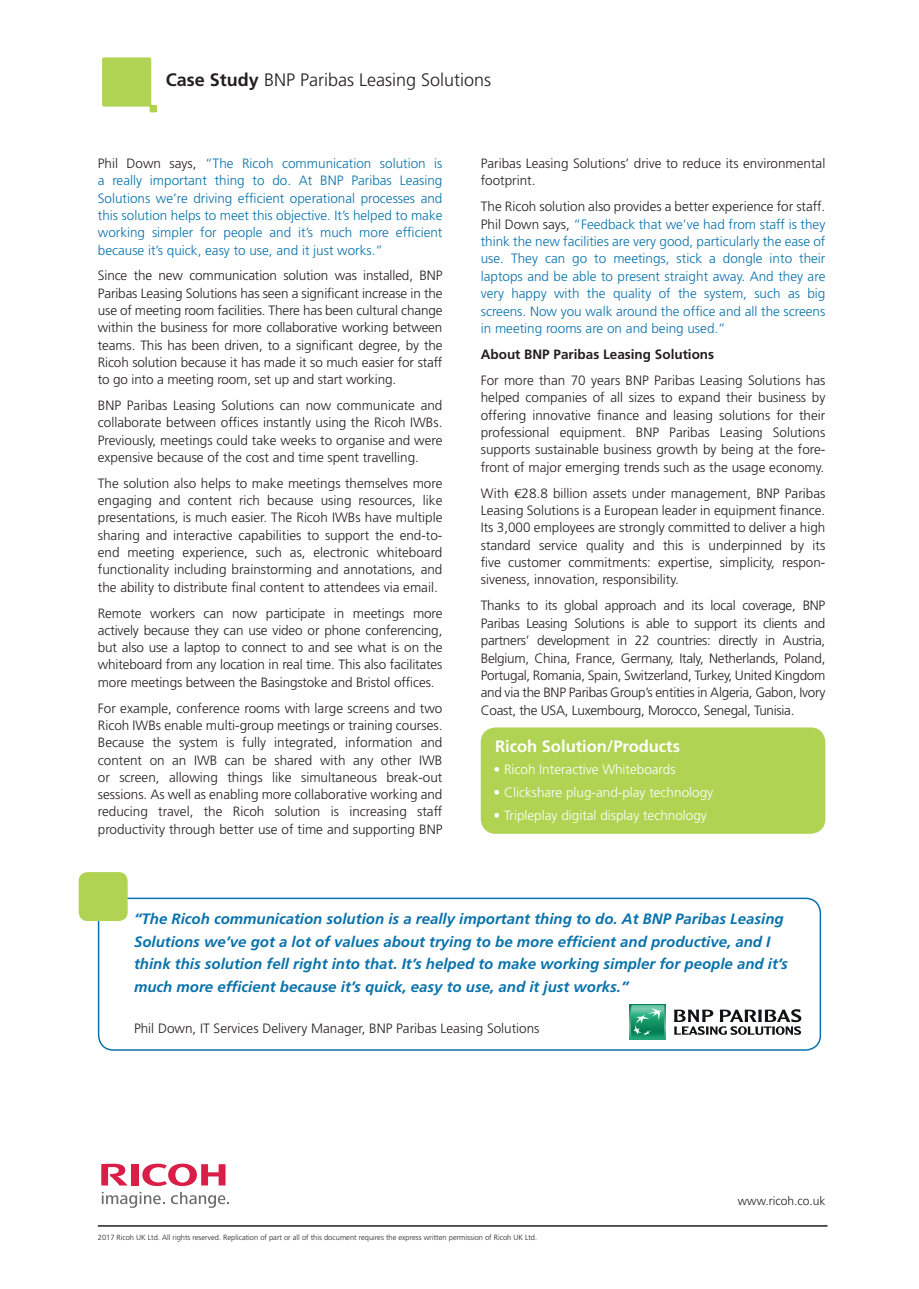
<style>
.page{position:relative;width:919px;height:1289px;background:#fff}
.page>*{position:absolute;margin:0;border:0;box-sizing:border-box;transform-origin:0 0}
.t1{font:300 18px "Frutiger";color:#231f20}
.t2{font:700 16.5px "Frutiger";color:#fff}
.t3{font:italic 700 15px/22.5px "Frutiger";color:#0972ab}
.t4{font:300 13.5px/17.2px "Frutiger";color:#231f20;text-align:justify}
.t5{font:300 13.5px/17.4px "Frutiger";color:#0972ab;text-align:justify}
.t6{font:300 13.5px "Frutiger";color:#fff}
.t7{font:700 13.5px "Frutiger";color:#231f20}
.t8{font:300 12px "Frutiger";color:#231f20}
.t9{font:300 7.5px "Frutiger";color:#231f20}
.s1{font-weight:700}
.s2{color:#231f20}
.s3{font-family:"Optima";font-weight:400}
</style>
<div class="page">
<hr style="left:98px;top:1225px;width:729px;height:1px;background:#231f20">
<svg style="left:142px;top:1163px;width:83px;height:22px"></svg>
<div style="left:131px;top:1164px;width:7px;height:21px;background:#d91e47"></div>
<svg style="left:101px;top:1163px;width:26px;height:22px"></svg>
<svg style="left:102px;top:1191px;width:63px;height:17px"></svg>
<svg style="left:171px;top:1191px;width:58px;height:17px"></svg>
<svg style="left:102px;top:57px;width:55px;height:55px"></svg>
<div style="left:98px;top:897px;width:723px;height:153px;border:2px solid #0972ab;border-radius:15px"></div>
<div style="left:79px;top:872px;width:49px;height:49px;background:#b0d354;border-radius:9px"></div>
<div style="left:480px;top:727px;width:345px;height:106px;background:#b0d354;border-radius:15px"></div>
<svg style="left:629px;top:1004px;width:36px;height:35px"></svg>
<svg style="left:630px;top:1004px;width:34px;height:34px"></svg>
<svg style="left:674px;top:1009px;width:127px;height:25px"></svg>
<p class="t1" style="left:166px;top:70px;width:327px"><span class="s1">Case Study</span> BNP Paribas Leasing Solutions</p>
<p class="t5" style="left:98px;top:155px;width:346px"><span class="s2">Phil Down says,</span> “The Ricoh communication solution is a really important thing to do. At BNP Paribas Leasing Solutions we’re driving efficient operational processes and this solution helps to meet this objective. It’s helped to make working simpler for people and it’s much more efficient because it’s quick, easy to use, and it just works.”</p>
<p class="t4" style="left:98px;top:267px;width:346px">Since the new communication solution was installed, BNP Paribas Leasing Solutions has seen a significant increase in the use of meeting room facilities. There has been cultural change within the business for more collaborative working between teams. This has been driven, to a significant degree, by the Ricoh solution because it has made it so much easier for staff to go into a meeting room, set up and start working.</p>
<p class="t4" style="left:98px;top:397px;width:346px">BNP Paribas Leasing Solutions can now communicate and collaborate between offices instantly using the Ricoh IWBs.<br>Previously, meetings could take weeks to organise and were expensive because of the cost and time spent travelling.</p>
<p class="t4" style="left:98px;top:474px;width:346px">The solution also helps to make meetings themselves more engaging and content rich because using resources, like presentations, is much easier. The Ricoh IWBs have multiple sharing and interactive capabilities to support the end-to&shy;end meeting experience, such as, electronic whiteboard functionality including brainstorming and annotations, and the ability to distribute final content to attendees via email.</p>
<p class="t4" style="left:98px;top:604px;width:346px">Remote workers can now participate in meetings more actively because they can use video or phone conferencing, but also use a laptop to connect to and see what is on the whiteboard from any location in real time. This also facilitates more meetings between the Basingstoke and Bristol offices.</p>
<p class="t4" style="left:98px;top:699px;width:346px">For example, conference rooms with large screens and two Ricoh IWBs enable multi-group meetings or training courses.<br>Because the system is fully integrated, information and content on an IWB can be shared with any other IWB or screen, allowing things like simultaneous break-out sessions. As well as enabling more collaborative working and reducing travel, the Ricoh solution is increasing staff productivity through better use of time and supporting BNP</p>
<p class="t4" style="left:480px;top:155px;width:346px">Paribas Leasing Solutions’ drive to reduce its environmental footprint.</p>
<p class="t5" style="left:480px;top:198px;width:346px"><span class="s2">The Ricoh solution also provides a better experience for staff.<br>Phil Down says,</span> “Feedback that we’ve had from staff is they think the new facilities are very good, particularly the ease of use. They can go to meetings, stick a dongle into their laptops and be able to present straight away. And they are very happy with the quality of the system, such as big screens. Now you walk around the office and all the screens in meeting rooms are on and being used.”</p>
<p class="t7" style="left:480px;top:346px;width:235px">About BNP Paribas Leasing Solutions</p>
<p class="t4" style="left:480px;top:371px;width:346px">For more than 70 years BNP Paribas Leasing Solutions has helped companies of all sizes to expand their business by offering innovative finance and leasing solutions for their professional equipment. BNP Paribas Leasing Solutions supports sustainable business growth by being at the fore&shy;front of major emerging trends such as the usage economy.</p>
<p class="t4" style="left:480px;top:484px;width:346px">With <span class="s3">€</span>28.8 billion assets under management, BNP Paribas Leasing Solutions is a European leader in equipment finance.<br>Its 3,000 employees are strongly committed to deliver a high standard service quality and this is underpinned by its five customer commitments: expertise, simplicity, respon&shy;siveness, innovation, responsibility.</p>
<p class="t4" style="left:480px;top:597px;width:346px">Thanks to its global approach and its local coverage, BNP Paribas Leasing Solutions is able to support its clients and partners’ development in 22 countries: directly in Austria, Belgium, China, France, Germany, Italy, Netherlands, Poland, Portugal, Romania, Spain, Switzerland, Turkey, United Kingdom and via the BNP Paribas Group’s entities in Algeria, Gabon, Ivory Coast, the USA, Luxembourg, Morocco, Senegal, Tunisia.</p>
<p class="t2" style="left:495px;top:736px;width:186px">Ricoh Solution/Products</p>
<p class="t6" style="left:493px;top:762px;width:184px">• Ricoh Interactive Whiteboards</p>
<p class="t6" style="left:493px;top:784px;width:221px">• Clickshare plug-and-play technology</p>
<p class="t6" style="left:493px;top:807px;width:215px">• Tripleplay digital display technology</p>
<p class="t3" style="left:134px;top:907px;width:655px">“The Ricoh communication solution is a really important thing to do. At BNP Paribas Leasing Solutions we’ve got a lot of values about trying to be more efficient and productive, and I think this solution fell right into that. It’s helped to make working simpler for people and it’s much more efficient because it’s quick, easy to use, and it just works.”</p>
<p class="t4" style="left:134px;top:1020px;width:407px">Phil Down, IT Services Delivery Manager, BNP Paribas Leasing Solutions</p>
<p class="t9" style="left:98px;top:1232px;width:441px">2017 Ricoh UK Ltd. All rights reserved. Replication of part or all of this document requires the express written permission of Ricoh UK Ltd.</p>
<p class="t8" style="left:738px;top:1193px;width:89px">www.ricoh.co.uk</p>
</div>
